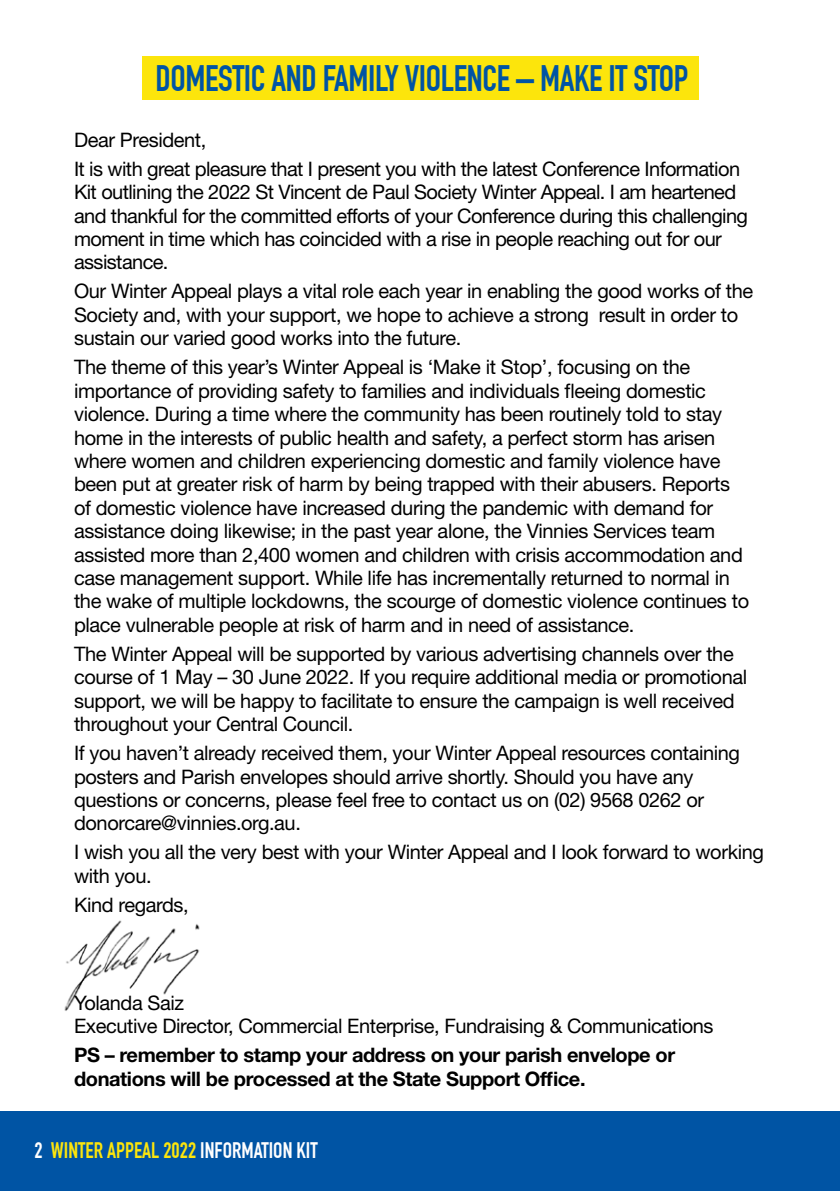
<style>
.page{position:relative;width:840px;height:1191px;background:#fff}
.page>*{position:absolute;margin:0;border:0;box-sizing:border-box;transform-origin:0 0}
.t1{font:700 36px "DIN Condensed";letter-spacing:-.01em;color:#0054a4}
.t2{font:700 22px "DIN Condensed";color:#fce50c}
.t3{font:20px/23.4px "Helvetica Neue LT Std";letter-spacing:-.02em;color:#000}
.t4{font:700 20px/23.4px "Helvetica Neue LT Std";letter-spacing:-.02em;color:#000}
.s1{color:#fff}
</style>
<div class="page">
<hr style="left:839px;top:1111px;width:1px;height:80px;background:#0054a4">
<div style="left:0;top:1111px;width:839px;height:80px;background:#0054a4"></div>
<img style="left:64px;top:920px;width:136px;height:91px">
<div style="left:142px;top:57px;width:555px;height:43px;background:#fce50c"></div>
<hr style="left:839px;top:57px;width:1px;height:76px;background:#fce50c">
<h1 class="t1" style="left:155px;top:58px;width:534px">DOMESTIC AND FAMILY VIOLENCE – MAKE IT STOP</h1>
<p class="t3" style="left:74px;top:125px;width:667px;line-height:29px">Dear President,<br>It is with great pleasure that I present you with the latest Conference Information</p>
<p class="t3" style="left:74px;top:180px;width:675px">Kit outlining the 2022 St Vincent de Paul Society Winter Appeal. I am heartened and thankful for the committed efforts of your Conference during this challenging moment in time which has coincided with a rise in people reaching out for our assistance.</p>
<p class="t3" style="left:74px;top:279px;width:680px">Our Winter Appeal plays a vital role each year in enabling the good works of the<br>Society and, with your support, we hope to achieve a strong result in order to sustain our varied good works into the future.</p>
<p class="t3" style="left:74px;top:355px;width:676px">The theme of this year’s Winter Appeal is ‘Make it Stop’, focusing on the importance of providing safety to families and individuals fleeing domestic violence. During a time where the community has been routinely told to stay home in the interests of public health and safety, a perfect storm has arisen where women and children experiencing domestic and family violence have been put at greater risk of harm by being trapped with their abusers. Reports of domestic violence have increased during the pandemic with demand for assistance doing likewise; in the past year alone, the Vinnies Services team assisted more than 2,400 women and children with crisis accommodation and case management support. While life has incrementally returned to normal in the wake of multiple lockdowns, the scourge of domestic violence continues to place vulnerable people at risk of harm and in need of assistance.</p>
<p class="t3" style="left:74px;top:642px;width:674px">The Winter Appeal will be supported by various advertising channels over the course of 1 May – 30 June 2022. If you require additional media or promotional support, we will be happy to facilitate to ensure the campaign is well received throughout your Central Council.</p>
<p class="t3" style="left:74px;top:741px;width:667px">If you haven’t already received them, your Winter Appeal resources containing posters and Parish envelopes should arrive shortly. Should you have any questions or concerns, please feel free to contact us on (02) 9568 0262 or donorcare@vinnies.org.au.</p>
<p class="t3" style="left:74px;top:840px;width:691px">I wish you all the very best with your Winter Appeal and I look forward to working with you.</p>
<p class="t3" style="left:74px;top:893px;width:116px">Kind regards,</p>
<p class="t3" style="left:74px;top:990px;width:640px">Yolanda Saiz<br>Executive Director, Commercial Enterprise, Fundraising &amp; Communications</p>
<p class="t4" style="left:74px;top:1043px;width:602px">PS – remember to stamp your address on your parish envelope or donations will be processed at the State Support Office.</p>
<p class="t2" style="left:34px;top:1137px;width:284px"><span class="s1">2</span> WINTER APPEAL 2022 <span class="s1">INFORMATION KIT</span></p>
</div>
